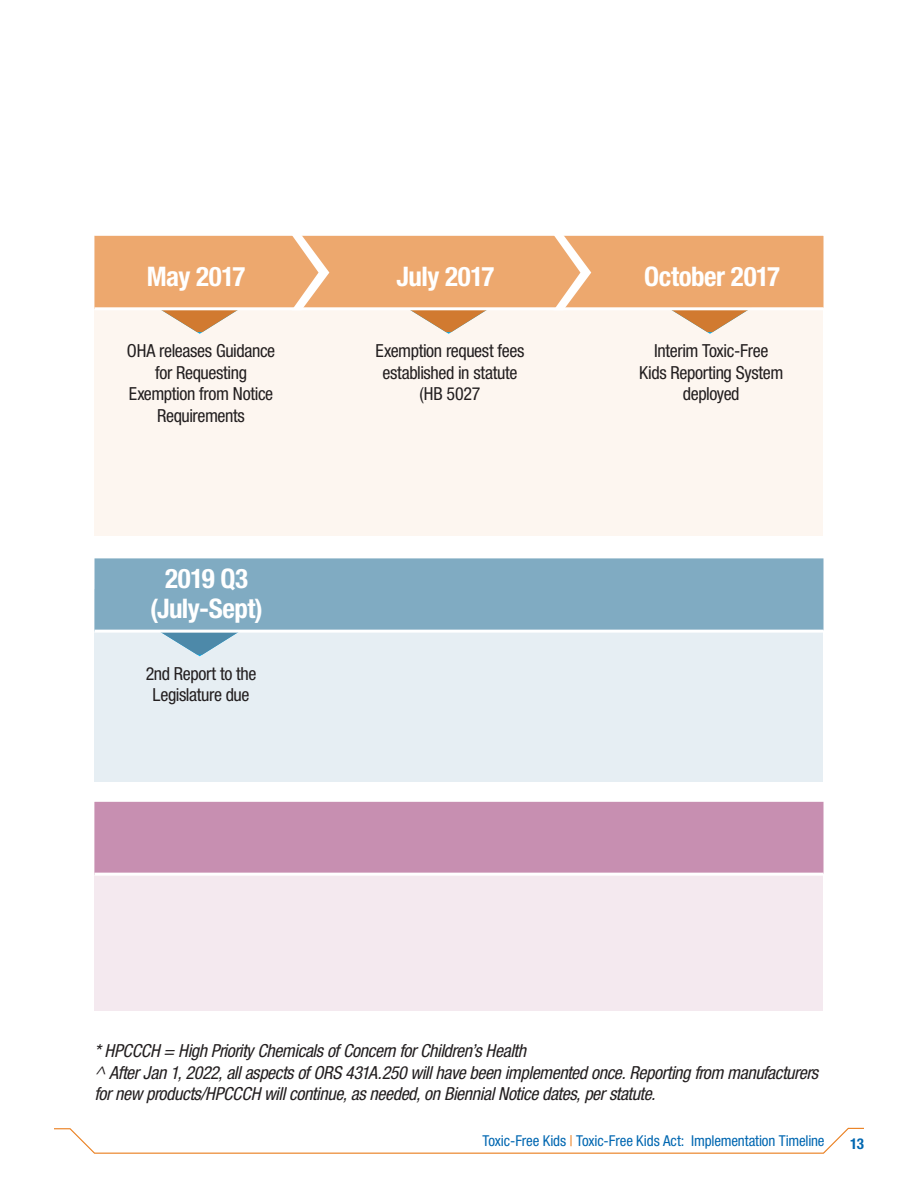
<style>
.page{position:relative;width:918px;height:1188px;background:#fff}
.page>*{position:absolute;margin:0;border:0;box-sizing:border-box;transform-origin:0 0}
.t1{font:700 condensed 27px/30px "Helvetica Neue LT Std";letter-spacing:-.015em;color:#fff;text-align:center}
.t2{font:italic condensed 18px/21.6px "Helvetica Neue LT Std";letter-spacing:-.02em;color:#231f20}
.t3{font:condensed 18px/21.6px "Helvetica Neue LT Std";letter-spacing:-.02em;color:#231f20;text-align:center}
.t4{font:condensed 15px "Helvetica Neue LT Std";letter-spacing:-.01em;color:#0067b1}
.t5{font:700 condensed 15px "Helvetica Neue LT Std";color:#0067b1}
.s1{color:#ea7e1d}
</style>
<div class="page">
<svg style="left:54px;top:1127px;width:810px;height:27px"></svg>
<div style="left:94px;top:590px;width:730px;height:192px;background:#e6eef3"></div>
<div style="left:94px;top:802px;width:730px;height:209px;background:#f4e9ef"></div>
<div style="left:94px;top:235px;width:730px;height:301px;background:#fdf6f0"></div>
<svg style="left:410px;top:310px;width:77px;height:24px"></svg>
<svg style="left:671px;top:310px;width:77px;height:24px"></svg>
<svg style="left:161px;top:310px;width:77px;height:24px"></svg>
<div style="left:94px;top:236px;width:730px;height:71px;background:#eda86e"></div>
<svg style="left:292px;top:235px;width:37px;height:72px"></svg>
<svg style="left:554px;top:235px;width:37px;height:72px"></svg>
<svg style="left:162px;top:633px;width:75px;height:23px"></svg>
<div style="left:94px;top:558px;width:730px;height:72px;background:#80abc2"></div>
<div style="left:94px;top:802px;width:730px;height:71px;background:#c78fb1"></div>
<hr style="left:94px;top:307px;width:730px;height:3px;background:#fff">
<hr style="left:94px;top:630px;width:730px;height:3px;background:#fff">
<hr style="left:94px;top:873px;width:730px;height:3px;background:#fff">
<p class="t1" style="left:147px;top:261px;width:100px">May 2017</p>
<p class="t1" style="left:397px;top:261px;width:99px">July 2017</p>
<p class="t1" style="left:644px;top:261px;width:137px">October 2017</p>
<p class="t3" style="left:127px;top:340px;width:150px">OHA releases Guidance for Requesting<br>Exemption from Notice<br>Requirements</p>
<p class="t1" style="left:150px;top:563px;width:114px">2019 Q3 (July-Sept)</p>
<p class="t3" style="left:146px;top:662px;width:112px">2nd Report to the<br>Legislature due</p>
<p class="t3" style="left:376px;top:340px;width:150px">Exemption request fees established in statute (HB 5027</p>
<p class="t3" style="left:639px;top:340px;width:146px">Interim Toxic-Free<br>Kids Reporting System deployed</p>
<p class="t2" style="left:94px;top:1041px;width:725px">* HPCCCH = High Priority Chemicals of Concern for Children’s Health<br>^ After Jan 1, 2022, all aspects of ORS 431A.250 will have been implemented once. Reporting from manufacturers for new products/HPCCCH will continue, as needed, on Biennial Notice dates, per statute.</p>
<p class="t4" style="left:483px;top:1132px;width:343px">Toxic-Free Kids <span class="s1">|</span> Toxic-Free Kids Act: Implementation Timeline</p>
<p class="t5" style="left:850px;top:1135px;width:15px">13</p>
</div>
